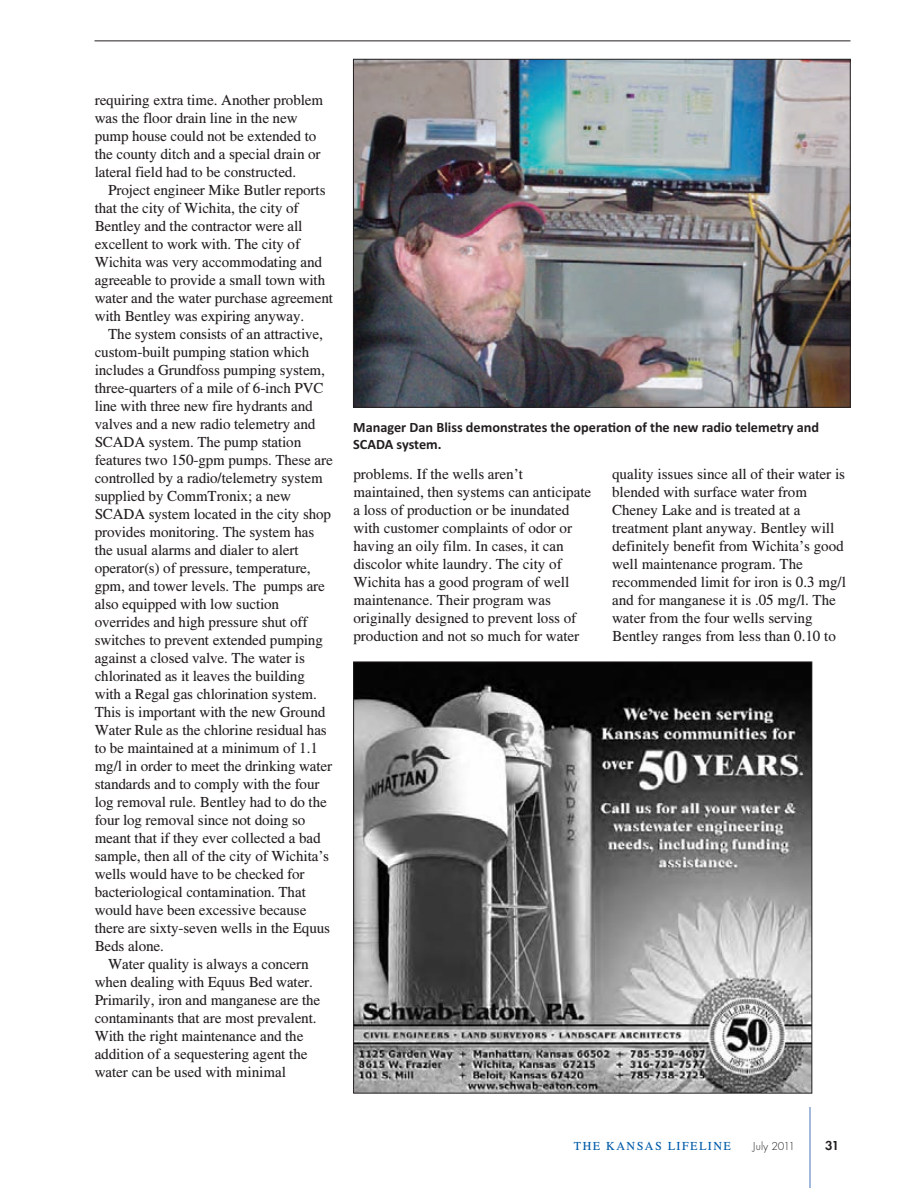
<style>
.page{position:relative;width:918px;height:1188px;background:#fff}
.page>*{position:absolute;margin:0;border:0;box-sizing:border-box;transform-origin:0 0}
.t1{font:15px/18px "Times CSATT";letter-spacing:-.005em;color:#231f20}
.t2{font:700 14.25px/17.1px "Calibri";color:#231f20}
.t3{font:600 13.5px "Futura T";color:#231f20}
.t4{font:12px "Times CSATT";letter-spacing:.125em;color:#015ba9}
.t5{font:300 12px "Futura T";color:#231f20}
</style>
<div class="page">
<img style="left:355px;top:61px;width:493px;height:345px">
<img style="left:355px;top:664px;width:455px;height:428px">
<hr style="left:810px;top:1107px;width:1px;height:81px;background:#4975b9">
<hr style="left:94px;top:40px;width:756px;height:1px;background:#231f20">
<p class="t1" style="left:95px;top:92px;width:230px">requiring extra time. Another problem was the floor drain line in the new pump house could not be extended to the county ditch and a special drain or lateral field had to be constructed.</p>
<p class="t1" style="left:95px;top:182px;width:240px;text-indent:14px">Project engineer Mike Butler reports that the city of Wichita, the city of Bentley and the contractor were all excellent to work with. The city of Wichita was very accommodating and agreeable to provide a small town with water and the water purchase agreement with Bentley was expiring anyway.</p>
<p class="t1" style="left:108px;top:326px;width:216px">The system consists of an attractive,</p>
<p class="t1" style="left:95px;top:344px;width:216px">custom-built pumping station which</p>
<p class="t1" style="left:95px;top:362px;width:232px">includes a Grundfoss pumping system,</p>
<p class="t1" style="left:95px;top:380px;width:230px">three-quarters of a mile of 6-inch PVC</p>
<p class="t1" style="left:95px;top:398px;width:220px">line with three new fire hydrants and</p>
<p class="t1" style="left:95px;top:416px;width:222px">valves and a new radio telemetry and</p>
<p class="t1" style="left:95px;top:434px;width:208px">SCADA system. The pump station</p>
<p class="t1" style="left:95px;top:452px;width:240px">features two 150-gpm pumps. These are</p>
<p class="t1" style="left:95px;top:470px;width:230px">controlled by a radio/telemetry system</p>
<p class="t1" style="left:95px;top:488px;width:198px">supplied by CommTronix; a new</p>
<p class="t1" style="left:95px;top:506px;width:238px">SCADA system located in the city shop</p>
<p class="t1" style="left:95px;top:524px;width:221px">provides monitoring. The system has</p>
<p class="t1" style="left:95px;top:542px;width:205px">the usual alarms and dialer to alert</p>
<p class="t1" style="left:95px;top:560px;width:217px">operator(s) of pressure, temperature,</p>
<p class="t1" style="left:95px;top:578px;width:232px">gpm, and tower levels. The pumps are</p>
<p class="t1" style="left:95px;top:596px;width:186px">also equipped with low suction</p>
<p class="t1" style="left:95px;top:614px;width:214px">overrides and high pressure shut off</p>
<p class="t1" style="left:95px;top:632px;width:230px">switches to prevent extended pumping</p>
<p class="t1" style="left:95px;top:650px;width:212px">against a closed valve. The water is</p>
<p class="t1" style="left:95px;top:668px;width:212px">chlorinated as it leaves the building</p>
<p class="t1" style="left:95px;top:686px;width:224px">with a Regal gas chlorination system.</p>
<p class="t1" style="left:95px;top:704px;width:232px">This is important with the new Ground</p>
<p class="t1" style="left:95px;top:722px;width:234px">Water Rule as the chlorine residual has</p>
<p class="t1" style="left:95px;top:740px;width:225px">to be maintained at a minimum of 1.1</p>
<p class="t1" style="left:95px;top:758px;width:239px">mg/l in order to meet the drinking water</p>
<p class="t1" style="left:95px;top:776px;width:226px">standards and to comply with the four</p>
<p class="t1" style="left:95px;top:794px;width:234px">log removal rule. Bentley had to do the</p>
<p class="t1" style="left:95px;top:812px;width:212px">four log removal since not doing so</p>
<p class="t1" style="left:95px;top:830px;width:227px">meant that if they ever collected a bad</p>
<p class="t1" style="left:95px;top:848px;width:236px">sample, then all of the city of Wichita’s</p>
<p class="t1" style="left:95px;top:866px;width:211px">wells would have to be checked for</p>
<p class="t1" style="left:95px;top:884px;width:213px">bacteriological contamination. That</p>
<p class="t1" style="left:95px;top:902px;width:213px">would have been excessive because</p>
<p class="t1" style="left:95px;top:920px;width:237px">there are sixty-seven wells in the Equus</p>
<p class="t1" style="left:95px;top:938px;width:71px">Beds alone.</p>
<p class="t1" style="left:108px;top:956px;width:202px">Water quality is always a concern</p>
<p class="t1" style="left:95px;top:974px;width:220px">when dealing with Equus Bed water.</p>
<p class="t1" style="left:95px;top:992px;width:227px">Primarily, iron and manganese are the</p>
<p class="t1" style="left:95px;top:1010px;width:223px">contaminants that are most prevalent.</p>
<p class="t1" style="left:95px;top:1028px;width:210px">With the right maintenance and the</p>
<p class="t1" style="left:95px;top:1046px;width:214px">addition of a sequestering agent the</p>
<p class="t1" style="left:95px;top:1064px;width:193px">water can be used with minimal</p>
<p class="t2" style="left:353px;top:420px;width:467px">Manager Dan Bliss demonstrates the opera-on of the new radio telemetry and<br>SCADA system.</p>
<p class="t1" style="left:353px;top:467px;width:239px">problems. If the wells aren’t maintained, then systems can anticipate a loss of production or be inundated with customer complaints of odor or having an oily film. In cases, it can discolor white laundry. The city of Wichita has a good program of well maintenance. Their program was originally designed to prevent loss of production and not so much for water</p>
<p class="t1" style="left:612px;top:467px;width:235px">quality issues since all of their water is blended with surface water from Cheney Lake and is treated at a treatment plant anyway. Bentley will definitely benefit from Wichita’s good well maintenance program. The recommended limit for iron is 0.3 mg/l and for manganese it is .05 mg/l. The water from the four wells serving Bentley ranges from less than 0.10 to</p>
<p class="t4" style="left:574px;top:1141px;width:158px">THE KANSAS LIFELINE</p>
<p class="t5" style="left:753px;top:1141px;width:44px">July 2011</p>
<p class="t3" style="left:825px;top:1140px;width:16px">31</p>
</div>
